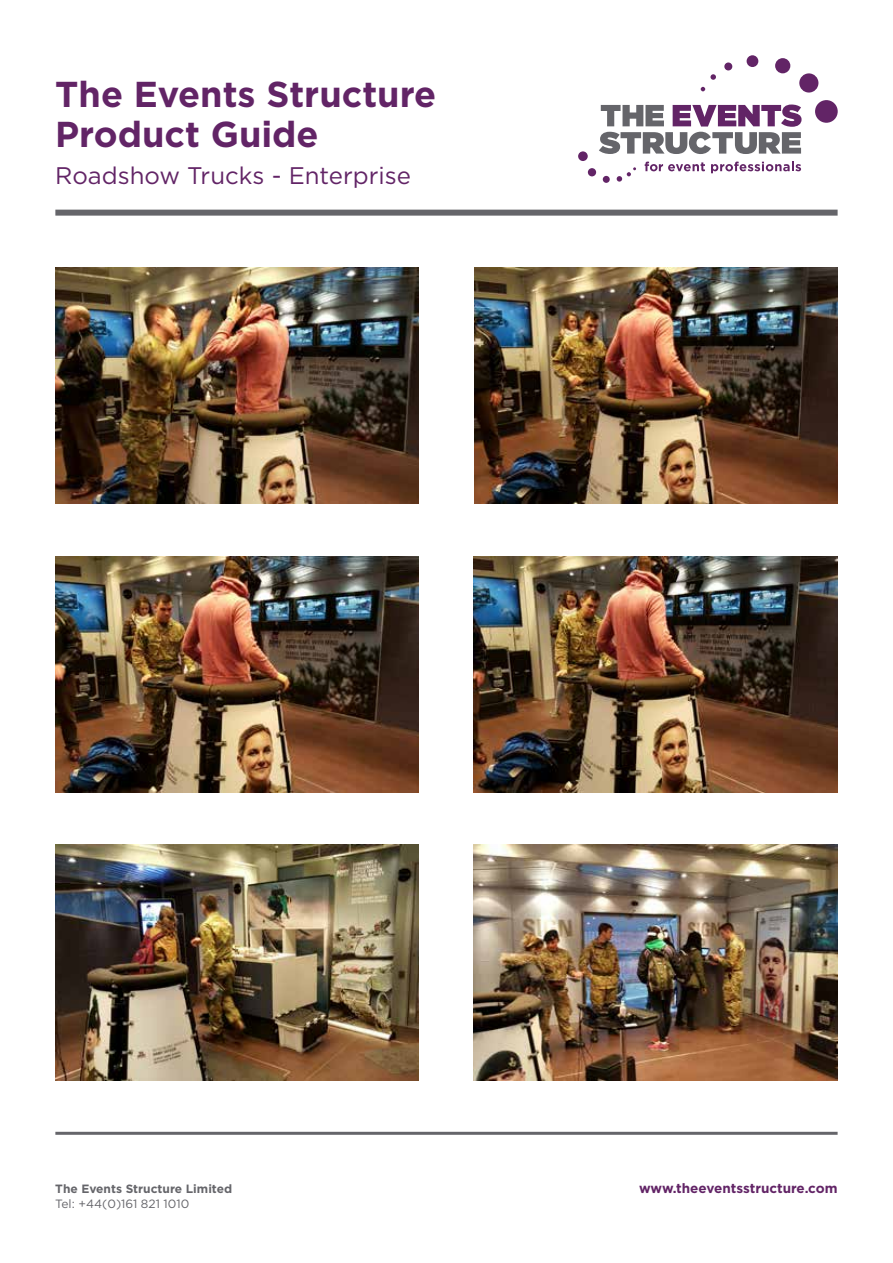
<style>
.page{position:relative;width:893px;height:1263px;background:#fff}
.page>*{position:absolute;margin:0;border:0;box-sizing:border-box;transform-origin:0 0}
.t1{font:700 36px/39.8px "Gotham";color:#622466}
.t2{font:24px "Gotham";color:#622466}
.t3{font:700 13.5px "Gotham";color:#622466}
.t4{font:700 12px "Gotham";color:#65656a}
.t5{font:12px "Gotham";color:#65656a}
</style>
<div class="page">
<svg style="left:645px;top:162px;width:60px;height:9px"></svg>
<svg style="left:711px;top:162px;width:90px;height:11px"></svg>
<svg style="left:599px;top:105px;width:202px;height:49px"></svg>
<svg style="left:701px;top:87px;width:4px;height:4px"></svg>
<svg style="left:710px;top:74px;width:6px;height:6px"></svg>
<div style="left:724px;top:62px;width:8px;height:8px;background:#622466;border-radius:50%"></div>
<div style="left:747px;top:55px;width:11px;height:12px;background:#622466;border-radius:50%"></div>
<div style="left:775px;top:58px;width:15px;height:15px;background:#622466;border-radius:50%"></div>
<div style="left:799px;top:73px;width:19px;height:20px;background:#622466;border-radius:50%"></div>
<div style="left:815px;top:100px;width:23px;height:23px;background:#622466;border-radius:50%"></div>
<svg style="left:617px;top:167px;width:19px;height:15px"></svg>
<div style="left:603px;top:176px;width:7px;height:7px;background:#622466;border-radius:50%"></div>
<div style="left:588px;top:168px;width:8px;height:8px;background:#622466;border-radius:50%"></div>
<div style="left:578px;top:151px;width:10px;height:10px;background:#622466;border-radius:50%"></div>
<div style="left:55px;top:210px;width:783px;height:6px;background:#65656a"></div>
<hr style="left:55px;top:1132px;width:783px;height:3px;background:#65656a">
<img style="left:474px;top:556px;width:363px;height:236px">
<img style="left:474px;top:268px;width:364px;height:236px">
<img style="left:55px;top:268px;width:364px;height:236px">
<img style="left:55px;top:556px;width:364px;height:236px">
<img style="left:55px;top:844px;width:364px;height:236px">
<img style="left:474px;top:844px;width:363px;height:236px">
<p class="t1" style="left:55px;top:73px;width:382px">The Events Structure<br>Product Guide</p>
<p class="t2" style="left:55px;top:162px;width:357px">Roadshow Trucks - Enterprise</p>
<p class="t4" style="left:55px;top:1181px;width:178px">The Events Structure Limited</p>
<p class="t5" style="left:55px;top:1197px;width:136px">Tel: +44(0)161 821 1010</p>
<p class="t3" style="left:639px;top:1181px;width:200px">www.theeventsstructure.com</p>
</div>
